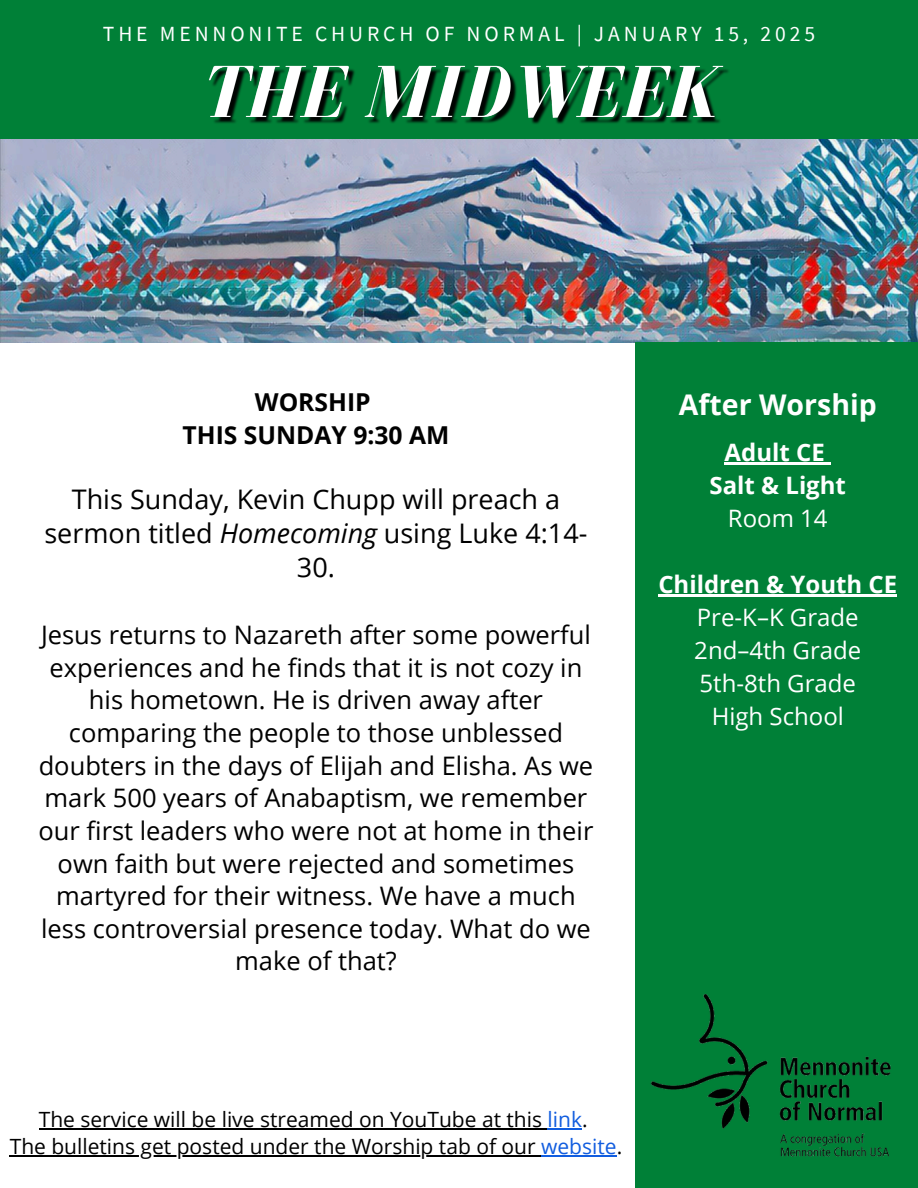
<style>
.page{position:relative;width:918px;height:1188px;background:#fff}
.page>*{position:absolute;margin:0;border:0;box-sizing:border-box;transform-origin:0 0}
.t1{font:700 28.5px "Open Sans";color:#fff}
.t2{font:27px/33.8px "Open Sans";color:#000;text-align:center}
.t3{font:25.5px/32.7px "Open Sans";color:#000;text-align:center}
.t4{font:700 24.75px/32.5px "Open Sans";color:#000;text-align:center}
.t5{font:24px/33px "Open Sans";color:#fff;text-align:center}
.t6{font:700 24px/33px "Open Sans";color:#fff;text-align:center}
.t7{font:21.6px "Source Sans Pro";letter-spacing:.18em;color:#fff}
.t8{font:21px "Open Sans";color:#000}
.s1{font-weight:400}
.s2{font-style:italic}
.s3{font-weight:700}
.s4{color:#115ddf}
</style>
<div class="page">
<img style="left:0;top:138px;width:918px;height:204px">
<div style="left:635px;top:342px;width:283px;height:846px;background:#008037"></div>
<img style="left:650px;top:994px;width:241px;height:163px">
<div style="left:0;top:0;width:918px;height:138px;background:#008037"></div>
<img style="left:209px;top:65px;width:520px;height:59px">
<hr style="left:39px;top:1128px;width:509px;height:2px;background:#000">
<hr style="left:548px;top:1128px;width:34px;height:2px;background:#115ddf">
<hr style="left:10px;top:1155px;width:531px;height:2px;background:#000">
<hr style="left:541px;top:1155px;width:76px;height:2px;background:#115ddf">
<hr style="left:725px;top:463px;width:100px;height:2px;background:#fff">
<svg style="left:825px;top:463px;width:6px;height:2px"></svg>
<hr style="left:658px;top:595px;width:239px;height:2px;background:#fff">
<p class="t7" style="left:103px;top:20px;width:714px">THE MENNONITE CHURCH OF NORMAL | JANUARY 15, 2025</p>
<h4 class="t4" style="left:183px;top:385px;width:268px">WORSHIP<br>THIS SUNDAY 9:30 AM</h4>
<h3 class="t1" style="left:679px;top:384px;width:199px">After Worship</h3>
<h5 class="t6" style="left:710px;top:435px;width:138px">Adult CE<br>Salt &amp; Light<br><span class="s1">Room 14</span></h5>
<p class="t2" style="left:44px;top:482px;width:545px">This Sunday, Kevin Chupp will preach a sermon titled <span class="s2">Homecoming</span> using Luke 4:14-<br>30.</p>
<p class="t5" style="left:658px;top:568px;width:240px"><span class="s3">Children &amp; Youth CE<br></span>Pre-K–K Grade<br>2nd–4th Grade<br>5th-8th Grade<br>High School</p>
<p class="t3" style="left:39px;top:618px;width:556px">Jesus returns to Nazareth after some powerful experiences and he finds that it is not cozy in his hometown. He is driven away after comparing the people to those unblessed doubters in the days of Elijah and Elisha. As we mark 500 years of Anabaptism, we remember our first leaders who were not at home in their own faith but were rejected and sometimes martyred for their witness. We have a much less controversial presence today. What do we make of that?</p>
<h6 class="t8" style="left:39px;top:1105px;width:550px">The service will be live streamed on YouTube at this <span class="s4">link</span>.</h6>
<p class="t8" style="left:10px;top:1132px;width:614px">The bulletins get posted under the Worship tab of our <span class="s4">website</span>.</p>
</div>
